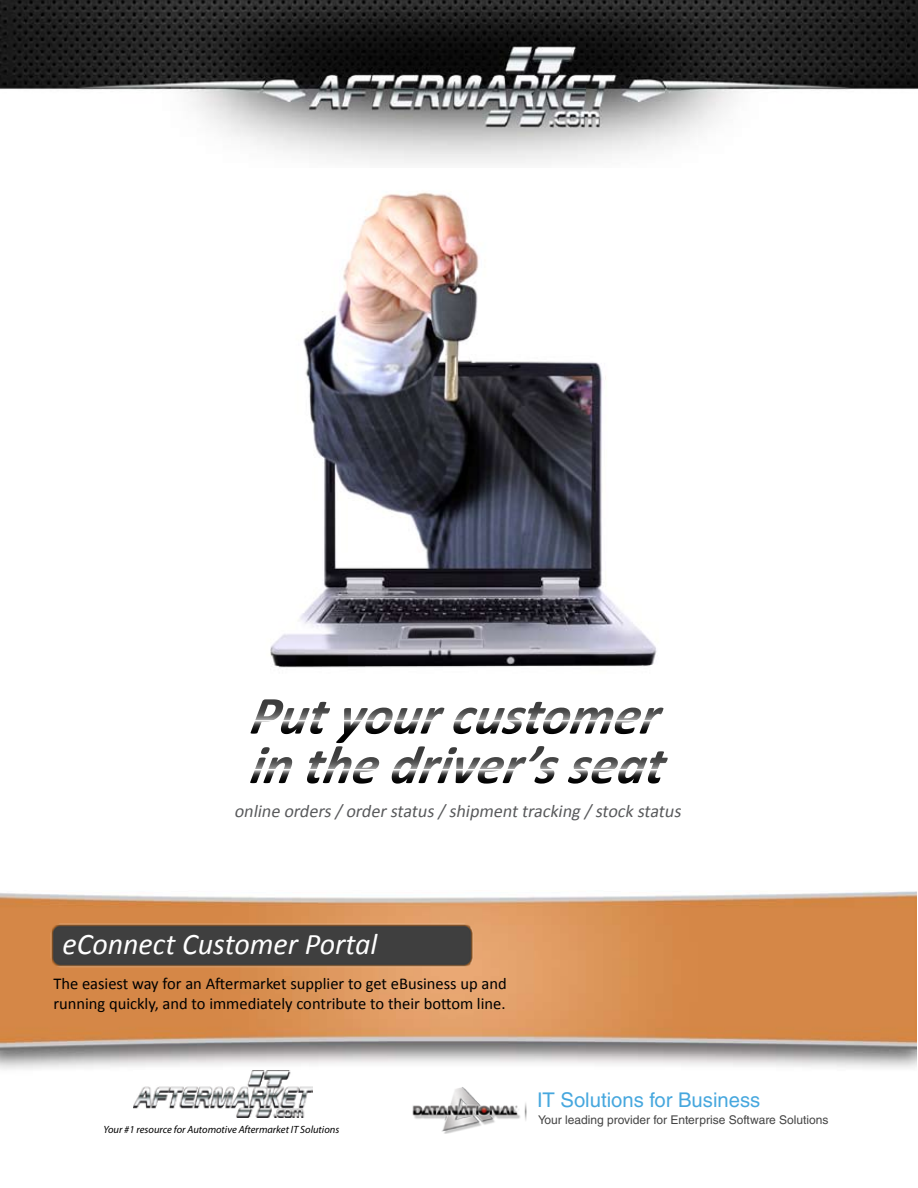
<style>
.page{position:relative;width:918px;height:1188px;background:#fff}
.page>*{position:absolute;margin:0;border:0;box-sizing:border-box;transform-origin:0 0}
.t1{font:italic 700 54px/49.5px "Calibri";color:#000}
.t2{font:italic 30px "Calibri";color:#fff}
.t3{font:20.25px "Helvetica LT Std";color:#46a7de}
.t4{font:italic 18px "Calibri";color:#58595b}
.t5{font:16.5px/19.8px "Calibri";color:#000}
.t6{font:12px "Helvetica LT Std";color:#444}
.t7{font:italic 10.5px "Myriad Pro";color:#000}
</style>
<div class="page">
<img style="left:270px;top:191px;width:387px;height:477px">
<img style="left:0;top:0;width:918px;height:163px">
<img style="left:0;top:891px;width:916px;height:179px">
<img style="left:44px;top:920px;width:434px;height:51px">
<img style="left:412px;top:1087px;width:115px;height:47px">
<img style="left:133px;top:1070px;width:180px;height:47px">
<h1 class="t1" style="left:249px;top:688px;width:426px">Putyourcustomer in the driver’s seat</h1>
<p class="t4" style="left:234px;top:800px;width:452px">online orders / orderstatus / shipmenttracking / stock status</p>
<h2 class="t2" style="left:62px;top:925px;width:317px">eConnect Customer Portal</h2>
<p class="t5" style="left:53px;top:973px;width:455px">The easiest way for an Aftermarket supplier to get eBusiness up and running quickly, and to immediately contribute to their bottom line.</p>
<p class="t7" style="left:103px;top:1123px;width:237px">Your #1 resource for Automotive Aftermarket IT Solutions</p>
<p class="t3" style="left:537px;top:1088px;width:224px">IT Solutions for Business</p>
<p class="t6" style="left:538px;top:1113px;width:292px">Your leading provider for Enterprise Software Solutions</p>
</div>
